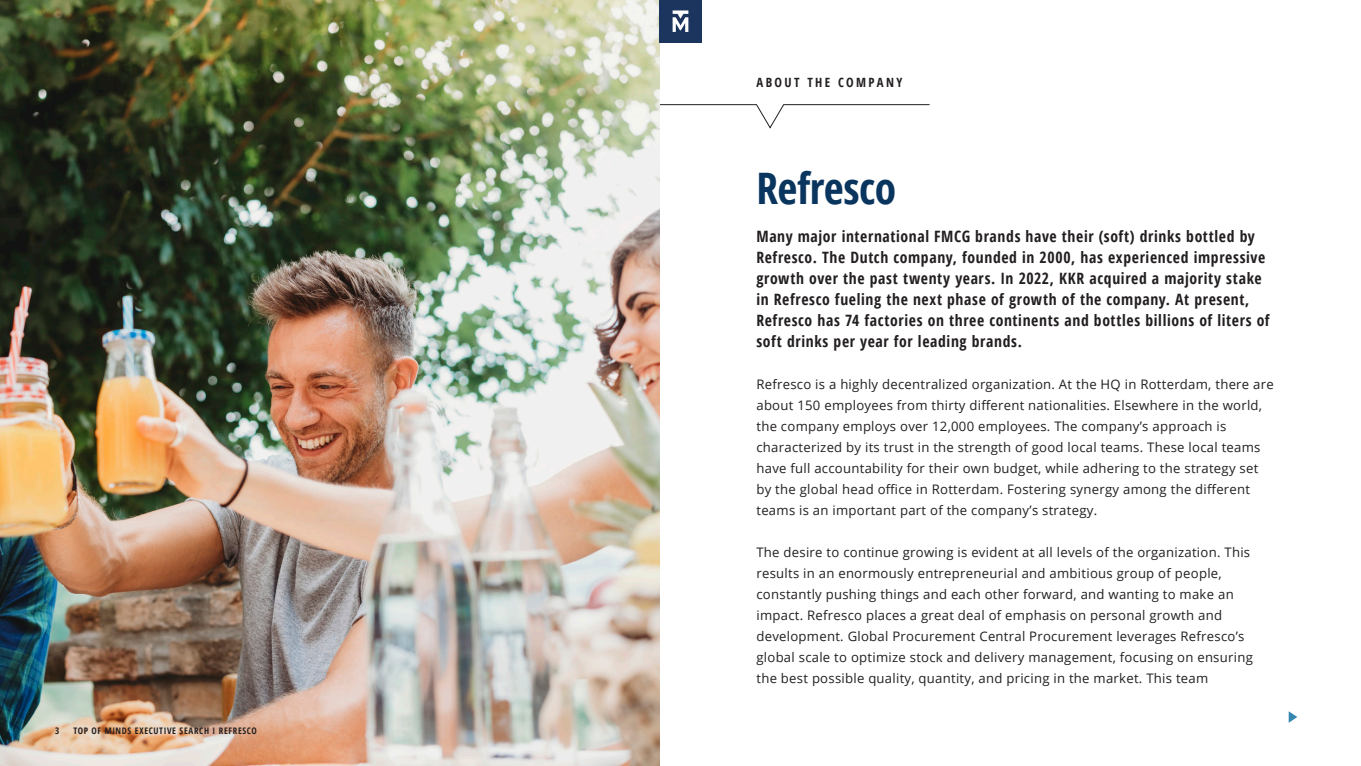
<style>
.page{position:relative;width:1361px;height:766px;background:#fff}
.page>*{position:absolute;margin:0;border:0;box-sizing:border-box;transform-origin:0 0}
.Page_header_kopie{font:700 condensed 43.42px "Open Sans";letter-spacing:-.01em;color:#0a355e}
.t1{font:700 condensed 15.67px/21px "Open Sans";letter-spacing:.04em;color:#231f20}
.t2{font:13.12px/21px "Open Sans";letter-spacing:.02em;color:#231f20}
.t3{font:700 condensed 12.75px "Open Sans";letter-spacing:.185em;color:#231f20}
.t4{font:700 condensed 9px "Open Sans";letter-spacing:.075em;color:#231f20}
</style>
<div class="page">
<svg style="left:659px;top:104px;width:271px;height:24px"></svg>
<img style="left:0;top:0;width:659px;height:765px">
<svg style="left:1288px;top:711px;width:9px;height:11px"></svg>
<div style="left:659px;top:0;width:43px;height:43px;background:#1c355e"></div>
<svg style="left:672px;top:10px;width:16px;height:22px"></svg>
<p class="t4" style="left:55px;top:724px;width:6px">3</p>
<p class="t4" style="left:73px;top:724px;width:185px">TOP OF MINDS EXECUTIVE SEARCH I REFRESCO</p>
<p class="t3" style="left:756px;top:73px;width:147px">ABOUT THE COMPANY</p>
<p class="Page_header_kopie" style="left:756px;top:158px;width:141px">Refresco</p>
<p class="t1" style="left:756px;top:225px;width:515px">Many major international FMCG brands have their (soft) drinks bottled by Refresco. The Dutch company, founded in 2000, has experienced impressive growth over the past twenty years. In 2022, KKR acquired a majority stake in Refresco fueling the next phase of growth of the company. At present, Refresco has 74 factories on three continents and bottles billions of liters of soft drinks per year for leading brands.</p>
<p class="t2" style="left:756px;top:373px;width:519px">Refresco is a highly decentralized organization. At the HQ in Rotterdam, there are about 150 employees from thirty different nationalities. Elsewhere in the world, the company employs over 12,000 employees. The company’s approach is characterized by its trust in the strength of good local teams. These local teams have full accountability for their own budget, while adhering to the strategy set by the global head office in Rotterdam. Fostering synergy among the different teams is an important part of the company’s strategy.</p>
<p class="t2" style="left:756px;top:541px;width:498px">The desire to continue growing is evident at all levels of the organization. This results in an enormously entrepreneurial and ambitious group of people, constantly pushing things and each other forward, and wanting to make an impact. Refresco places a great deal of emphasis on personal growth and development. Global Procurement Central Procurement leverages Refresco’s global scale to optimize stock and delivery management, focusing on ensuring the best possible quality, quantity, and pricing in the market. This team</p>
</div>
